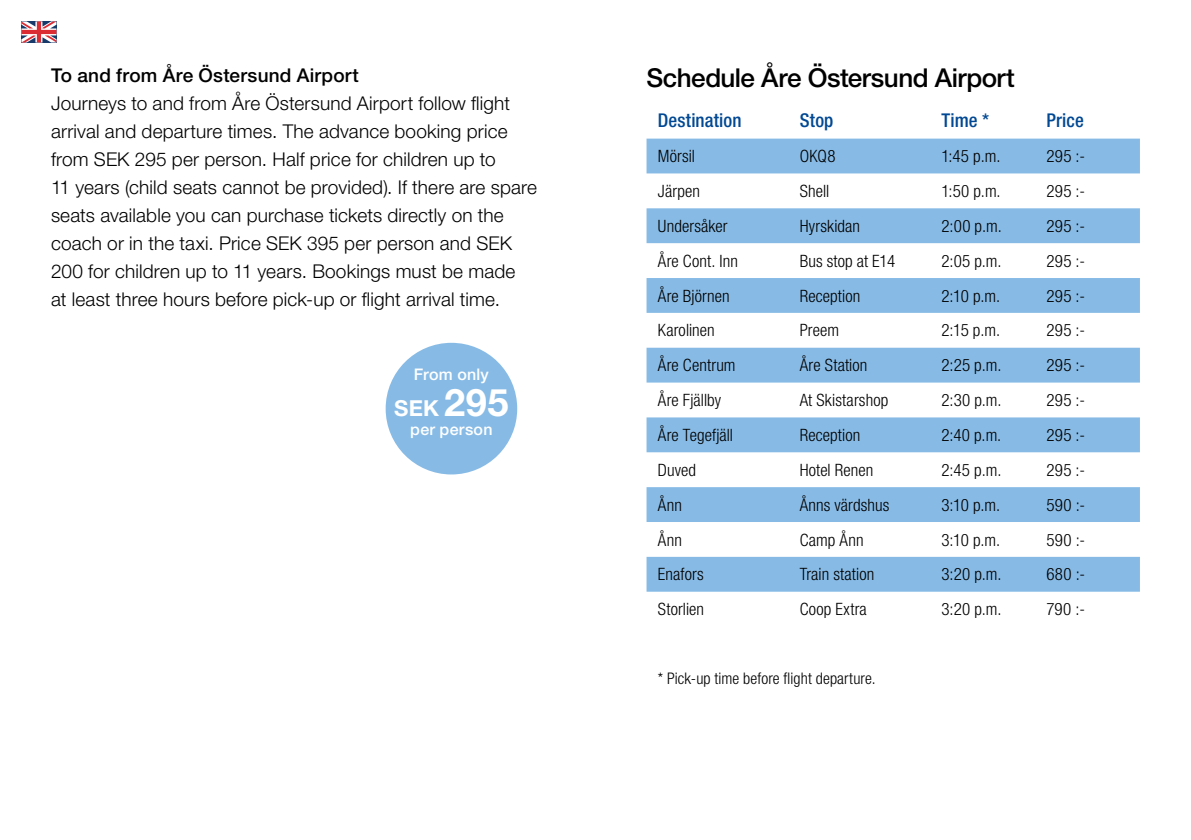
<style>
.page{position:relative;width:1191px;height:840px;background:#fff}
.page>*{position:absolute;margin:0;border:0;box-sizing:border-box;transform-origin:0 0}
.t1{font:500 26px "Helvetica Neue LT Std";letter-spacing:-.02em;color:#000}
.t2{font:700 22px "Helvetica Neue LT Std";color:#fff}
.t3{font:300 19px/28px "Helvetica Neue LT Std";letter-spacing:.01em;color:#000}
.t4{font:500 19px "Helvetica Neue LT Std";letter-spacing:.01em;color:#000}
.t5{font:500 condensed 19px "Helvetica Neue LT Std";letter-spacing:.01em;color:#004893}
.t6{font:300 condensed 17px "Helvetica Neue LT Std";letter-spacing:.01em;color:#000}
.t7{font:300 condensed 16px "Helvetica Neue LT Std";letter-spacing:.01em;color:#000}
.t8{font:500 16px "Helvetica Neue LT Std";letter-spacing:.015em;color:#fff}
.s1{font-size:38px}
</style>
<div class="page">
<svg style="left:21px;top:21px;width:35px;height:21px"></svg>
<svg style="left:646px;top:138px;width:494px;height:175px;fill:#87bbe6"></svg>
<svg style="left:646px;top:347px;width:494px;height:174px;fill:#87bbe6"></svg>
<div style="left:646px;top:556px;width:494px;height:35px;background:#87bbe6"></div>
<div style="left:386px;top:342px;width:131px;height:132px;background:#87bbe6;border-radius:50%"></div>
<p class="t4" style="left:51px;top:64px;width:309px">To and from Åre Östersund Airport</p>
<p class="t3" style="left:51px;top:89px;width:487px">Journeys to and from Åre Östersund Airport follow flight arrival and departure times. The advance booking price from SEK 295 per person. Half price for children up to<br>11 years (child seats cannot be provided). If there are spare seats available you can purchase tickets directly on the coach or in the taxi. Price SEK 395 per person and SEK 200 for children up to 11 years. Bookings must be made<br>at least three hours before pick-up or flight arrival time.</p>
<p class="t8" style="left:414px;top:364px;width:77px">From only</p>
<p class="t2" style="left:394px;top:394px;width:116px">SEK <span class="s1">295</span></p>
<p class="t8" style="left:410px;top:419px;width:84px">per person</p>
<h1 class="t1" style="left:646px;top:62px;width:370px">Schedule Åre Östersund Airport</h1>
<p class="t5" style="left:658px;top:109px;width:85px">Destination</p>
<p class="t5" style="left:799px;top:109px;width:35px">Stop</p>
<p class="t5" style="left:941px;top:109px;width:49px">Time *</p>
<p class="t5" style="left:1046px;top:109px;width:39px">Price</p>
<p class="t6" style="left:658px;top:146px;width:39px">Mörsil</p>
<p class="t6" style="left:799px;top:146px;width:37px">OKQ8</p>
<p class="t6" style="left:941px;top:146px;width:60px">1:45 p.m.</p>
<p class="t6" style="left:1046px;top:146px;width:40px">295 :-</p>
<p class="t6" style="left:658px;top:181px;width:44px">Järpen</p>
<p class="t6" style="left:799px;top:181px;width:31px">Shell</p>
<p class="t6" style="left:941px;top:181px;width:61px">1:50 p.m.</p>
<p class="t6" style="left:1046px;top:181px;width:40px">295 :-</p>
<p class="t6" style="left:658px;top:216px;width:71px">Undersåker</p>
<p class="t6" style="left:799px;top:216px;width:62px">Hyrskidan</p>
<p class="t6" style="left:941px;top:216px;width:62px">2:00 p.m.</p>
<p class="t6" style="left:1046px;top:216px;width:40px">295 :-</p>
<p class="t6" style="left:658px;top:251px;width:82px">Åre Cont. Inn</p>
<p class="t6" style="left:799px;top:251px;width:97px">Bus stop at E14</p>
<p class="t6" style="left:941px;top:251px;width:62px">2:05 p.m.</p>
<p class="t6" style="left:1046px;top:251px;width:40px">295 :-</p>
<p class="t6" style="left:658px;top:285px;width:73px">Åre Björnen</p>
<p class="t6" style="left:799px;top:285px;width:62px">Reception</p>
<p class="t6" style="left:941px;top:285px;width:60px">2:10 p.m.</p>
<p class="t6" style="left:1046px;top:285px;width:40px">295 :-</p>
<p class="t6" style="left:658px;top:320px;width:58px">Karolinen</p>
<p class="t6" style="left:799px;top:320px;width:41px">Preem</p>
<p class="t6" style="left:941px;top:320px;width:60px">2:15 p.m.</p>
<p class="t6" style="left:1046px;top:320px;width:40px">295 :-</p>
<p class="t6" style="left:658px;top:355px;width:79px">Åre Centrum</p>
<p class="t6" style="left:799px;top:355px;width:69px">Åre Station</p>
<p class="t6" style="left:941px;top:355px;width:62px">2:25 p.m.</p>
<p class="t6" style="left:1046px;top:355px;width:40px">295 :-</p>
<p class="t6" style="left:658px;top:390px;width:65px">Åre Fjällby</p>
<p class="t6" style="left:799px;top:390px;width:90px">At Skistarshop</p>
<p class="t6" style="left:941px;top:390px;width:62px">2:30 p.m.</p>
<p class="t6" style="left:1046px;top:390px;width:40px">295 :-</p>
<p class="t6" style="left:658px;top:425px;width:77px">Åre Tegefjäll</p>
<p class="t6" style="left:799px;top:425px;width:62px">Reception</p>
<p class="t6" style="left:941px;top:425px;width:61px">2:40 p.m.</p>
<p class="t6" style="left:1046px;top:425px;width:40px">295 :-</p>
<p class="t6" style="left:658px;top:460px;width:40px">Duved</p>
<p class="t6" style="left:799px;top:460px;width:75px">Hotel Renen</p>
<p class="t6" style="left:941px;top:460px;width:61px">2:45 p.m.</p>
<p class="t6" style="left:1046px;top:460px;width:40px">295 :-</p>
<p class="t6" style="left:658px;top:494px;width:26px">Ånn</p>
<p class="t6" style="left:799px;top:494px;width:91px">Ånns värdshus</p>
<p class="t6" style="left:941px;top:494px;width:60px">3:10 p.m.</p>
<p class="t6" style="left:1046px;top:494px;width:40px">590 :-</p>
<p class="t6" style="left:658px;top:529px;width:26px">Ånn</p>
<p class="t6" style="left:799px;top:529px;width:65px">Camp Ånn</p>
<p class="t6" style="left:941px;top:529px;width:60px">3:10 p.m.</p>
<p class="t6" style="left:1046px;top:529px;width:40px">590 :-</p>
<p class="t6" style="left:658px;top:564px;width:47px">Enafors</p>
<p class="t6" style="left:799px;top:564px;width:76px">Train station</p>
<p class="t6" style="left:941px;top:564px;width:62px">3:20 p.m.</p>
<p class="t6" style="left:1046px;top:564px;width:40px">680 :-</p>
<p class="t6" style="left:658px;top:599px;width:48px">Storlien</p>
<p class="t6" style="left:799px;top:599px;width:69px">Coop Extra</p>
<p class="t6" style="left:941px;top:599px;width:62px">3:20 p.m.</p>
<p class="t6" style="left:1046px;top:599px;width:40px">790 :-</p>
<p class="t7" style="left:658px;top:669px;width:219px">* Pick-up time before flight departure.</p>
</div>
